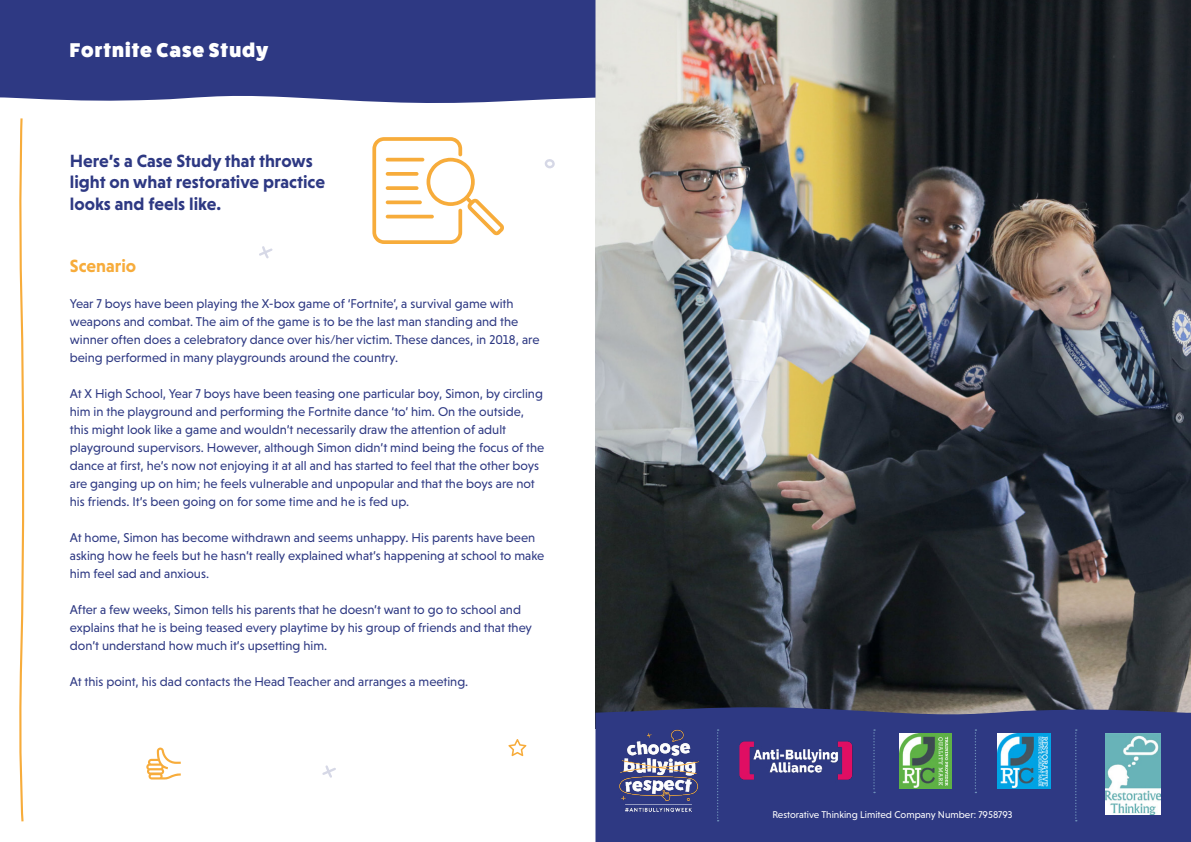
<style>
.page{position:relative;width:1191px;height:842px;background:#fff}
.page>*{position:absolute;margin:0;border:0;box-sizing:border-box;transform-origin:0 0}
.t1{font:800 20px "Fat Frank";letter-spacing:.05em;color:#fff}
.t2{font:700 18px/21.6px "Niveau Grotesk";color:#2e3983}
.t3{font:700 18px "Niveau Grotesk";color:#f7ac3b}
.t4{font:13px/18px "Niveau Grotesk";color:#2e3983}
.t5{font:10px "Niveau Grotesk";color:#fff}
</style>
<div class="page">
<img style="left:595px;top:0;width:596px;height:705px">
<div style="left:0;top:0;width:595px;height:103px;background:#2e3983"></div>
<svg style="left:595px;top:705px;width:596px;height:137px;background:#313c81"></svg>
<img style="left:615px;top:728px;width:87px;height:88px">
<img style="left:731px;top:739px;width:126px;height:43px">
<img style="left:899px;top:734px;width:52px;height:54px">
<img style="left:997px;top:734px;width:53px;height:54px">
<img style="left:1105px;top:734px;width:55px;height:80px">
<svg style="left:873px;top:729px;width:2px;height:64px"></svg>
<svg style="left:1075px;top:729px;width:1px;height:92px"></svg>
<svg style="left:974px;top:729px;width:2px;height:64px"></svg>
<svg style="left:717px;top:729px;width:1px;height:92px"></svg>
<svg style="left:372px;top:137px;width:132px;height:107px"></svg>
<hr style="left:386px;top:158px;width:38px;height:3px;background:#f7ac3b;border-radius:2px">
<svg style="left:386px;top:172px;width:32px;height:4px"></svg>
<svg style="left:386px;top:186px;width:32px;height:4px"></svg>
<svg style="left:386px;top:200px;width:36px;height:4px"></svg>
<hr style="left:386px;top:215px;width:48px;height:3px;background:#f7ac3b;border-radius:2px">
<svg style="left:508px;top:739px;width:18px;height:17px"></svg>
<svg style="left:19px;top:118px;width:6px;height:704px"></svg>
<svg style="left:146px;top:747px;width:35px;height:32px"></svg>
<svg style="left:259px;top:246px;width:14px;height:13px"></svg>
<svg style="left:322px;top:765px;width:14px;height:13px"></svg>
<svg style="left:544px;top:159px;width:11px;height:9px"></svg>
<h1 class="t1" style="left:70px;top:38px;width:200px">Fortnite Case Study</h1>
<h2 class="t2" style="left:70px;top:150px;width:257px">Here’s a Case Study that throws light on what restorative practice looks and feels like.</h2>
<h2 class="t3" style="left:70px;top:255px;width:68px">Scenario</h2>
<p class="t4" style="left:70px;top:294px;width:471px">Year 7 boys have been playing the X-box game of ‘Fortnite’, a survival game with weapons and combat. The aim of the game is to be the last man standing and the winner often does a celebratory dance over his/her victim. These dances, in 2018, are being performed in many playgrounds around the country.</p>
<p class="t4" style="left:70px;top:384px;width:476px">At X High School, Year 7 boys have been teasing one particular boy, Simon, by circling him in the playground and performing the Fortnite dance ‘to’ him. On the outside, this might look like a game and wouldn’t necessarily draw the attention of adult playground supervisors. However, although Simon didn’t mind being the focus of the dance at first, he’s now not enjoying it at all and has started to feel that the other boys are ganging up on him; he feels vulnerable and unpopular and that the boys are not his friends. It’s been going on for some time and he is fed up.</p>
<p class="t4" style="left:70px;top:528px;width:476px">At home, Simon has become withdrawn and seems unhappy. His parents have been asking how he feels but he hasn’t really explained what’s happening at school to make him feel sad and anxious.</p>
<p class="t4" style="left:70px;top:600px;width:464px">After a few weeks, Simon tells his parents that he doesn’t want to go to school and explains that he is being teased every playtime by his group of friends and that they don’t understand how much it’s upsetting him.</p>
<p class="t4" style="left:70px;top:672px;width:400px">At this point, his dad contacts the Head Teacher and arranges a meeting.</p>
<p class="t5" style="left:772px;top:808px;width:242px">Restorative Thinking Limited Company Number: 7958793</p>
</div>
